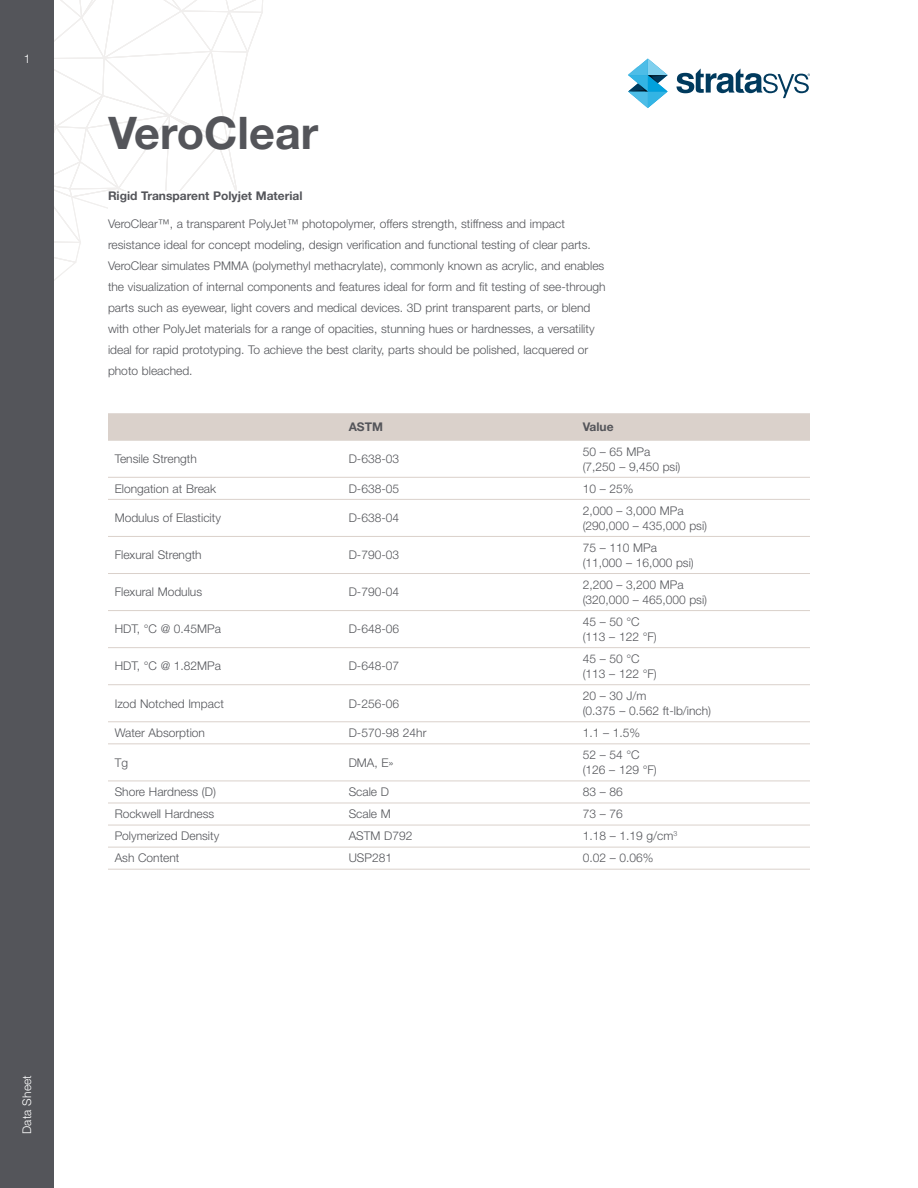
<style>
.page{position:relative;width:918px;height:1188px;background:#fff}
.page>*{position:absolute;margin:0;border:0;box-sizing:border-box;transform-origin:0 0}
.Page_Title{font:700 45px "Helvetica Neue LT Std";color:#54555a}
.Para{font:300 12px/21px "Helvetica Neue LT Std";color:#54555a}
.TBL_-_Body{font:300 12px/15px "Helvetica Neue LT Std";color:#54555a}
.Para-2{font:700 12px "Helvetica Neue LT Std";color:#54555a}
.t1{font:300 12px "Helvetica Neue LT Std";letter-spacing:.015em;color:#fff}
.TBL_-_Header{font:700 12px "Helvetica Neue LT Std";color:#54555a}
</style>
<div class="page">
<svg style="left:54px;top:0;width:209px;height:281px"></svg>
<div style="left:0;top:0;width:54px;height:1188px;background:#54555a"></div>
<svg style="left:628px;top:59px;width:40px;height:49px"></svg>
<svg style="left:676px;top:68px;width:134px;height:30px"></svg>
<div style="left:108px;top:192px;width:504px;height:183px;background:#fff"></div>
<div style="left:108px;top:413px;width:702px;height:27px;background:#dad1cb"></div>
<svg style="left:108px;top:476px;width:702px;height:393px"></svg>
<hr style="left:108px;top:477px;width:234px;height:1px;background:#dad1cb">
<hr style="left:342px;top:477px;width:234px;height:1px;background:#dad1cb">
<hr style="left:576px;top:477px;width:234px;height:1px;background:#dad1cb">
<hr style="left:108px;top:499px;width:234px;height:1px;background:#dad1cb">
<hr style="left:342px;top:499px;width:234px;height:1px;background:#dad1cb">
<hr style="left:576px;top:499px;width:234px;height:1px;background:#dad1cb">
<hr style="left:108px;top:536px;width:234px;height:1px;background:#dad1cb">
<hr style="left:342px;top:536px;width:234px;height:1px;background:#dad1cb">
<hr style="left:576px;top:536px;width:234px;height:1px;background:#dad1cb">
<hr style="left:108px;top:573px;width:234px;height:1px;background:#dad1cb">
<hr style="left:342px;top:573px;width:234px;height:1px;background:#dad1cb">
<hr style="left:576px;top:573px;width:234px;height:1px;background:#dad1cb">
<hr style="left:108px;top:610px;width:234px;height:1px;background:#dad1cb">
<hr style="left:342px;top:610px;width:234px;height:1px;background:#dad1cb">
<hr style="left:576px;top:610px;width:234px;height:1px;background:#dad1cb">
<hr style="left:108px;top:647px;width:234px;height:1px;background:#dad1cb">
<hr style="left:342px;top:647px;width:234px;height:1px;background:#dad1cb">
<hr style="left:576px;top:647px;width:234px;height:1px;background:#dad1cb">
<hr style="left:108px;top:684px;width:234px;height:1px;background:#dad1cb">
<hr style="left:342px;top:684px;width:234px;height:1px;background:#dad1cb">
<hr style="left:576px;top:684px;width:234px;height:1px;background:#dad1cb">
<hr style="left:108px;top:721px;width:234px;height:1px;background:#dad1cb">
<hr style="left:342px;top:721px;width:234px;height:1px;background:#dad1cb">
<hr style="left:576px;top:721px;width:234px;height:1px;background:#dad1cb">
<hr style="left:108px;top:743px;width:234px;height:1px;background:#dad1cb">
<hr style="left:342px;top:743px;width:234px;height:1px;background:#dad1cb">
<hr style="left:576px;top:743px;width:234px;height:1px;background:#dad1cb">
<hr style="left:108px;top:781px;width:234px;height:1px;background:#dad1cb">
<hr style="left:342px;top:781px;width:234px;height:1px;background:#dad1cb">
<hr style="left:576px;top:781px;width:234px;height:1px;background:#dad1cb">
<hr style="left:108px;top:803px;width:234px;height:1px;background:#dad1cb">
<hr style="left:342px;top:803px;width:234px;height:1px;background:#dad1cb">
<hr style="left:576px;top:803px;width:234px;height:1px;background:#dad1cb">
<hr style="left:108px;top:825px;width:234px;height:1px;background:#dad1cb">
<hr style="left:342px;top:825px;width:234px;height:1px;background:#dad1cb">
<hr style="left:576px;top:825px;width:234px;height:1px;background:#dad1cb">
<hr style="left:108px;top:847px;width:234px;height:1px;background:#dad1cb">
<hr style="left:342px;top:847px;width:234px;height:1px;background:#dad1cb">
<hr style="left:576px;top:847px;width:234px;height:1px;background:#dad1cb">
<hr style="left:108px;top:440px;width:234px;height:1px;background:#dad1cb">
<hr style="left:342px;top:440px;width:234px;height:1px;background:#dad1cb">
<hr style="left:576px;top:440px;width:234px;height:1px;background:#dad1cb">
<hr style="left:108px;top:869px;width:234px;height:1px;background:#dad1cb">
<hr style="left:342px;top:869px;width:234px;height:1px;background:#dad1cb">
<hr style="left:576px;top:869px;width:234px;height:1px;background:#dad1cb">
<p class="t1" style="left:24px;top:51px;width:8px">1</p>
<p class="Page_Title" style="left:108px;top:105px;width:212px">VeroClear</p>
<p class="Para-2" style="left:108px;top:188px;width:196px">Rigid Transparent Polyjet Material</p>
<p class="Para" style="left:108px;top:213px;width:499px">VeroClear™, a transparent PolyJet™ photopolymer, offers strength, stiffness and impact resistance ideal for concept modeling, design verification and functional testing of clear parts.<br>VeroClear simulates PMMA (polymethyl methacrylate), commonly known as acrylic, and enables the visualization of internal components and features ideal for form and fit testing of see-through parts such as eyewear, light covers and medical devices. 3D print transparent parts, or blend with other PolyJet materials for a range of opacities, stunning hues or hardnesses, a versatility ideal for rapid prototyping. To achieve the best clarity, parts should be polished, lacquered or photo bleached.</p>
<p class="TBL_-_Header" style="left:349px;top:419px;width:36px">ASTM</p>
<p class="TBL_-_Header" style="left:583px;top:419px;width:32px">Value</p>
<p class="TBL_-_Body" style="left:115px;top:451px;width:84px">Tensile Strength</p>
<p class="TBL_-_Body" style="left:349px;top:451px;width:52px">D-638-03</p>
<p class="TBL_-_Body" style="left:583px;top:444px;width:99px">50 – 65 MPa (7,250 – 9,450 psi)</p>
<p class="TBL_-_Body" style="left:115px;top:481px;width:103px">Elongation at Break</p>
<p class="TBL_-_Body" style="left:349px;top:481px;width:52px">D-638-05</p>
<p class="TBL_-_Body" style="left:583px;top:481px;width:52px">10 – 25%</p>
<p class="TBL_-_Body" style="left:115px;top:510px;width:108px">Modulus of Elasticity</p>
<p class="TBL_-_Body" style="left:349px;top:510px;width:52px">D-638-04</p>
<p class="TBL_-_Body" style="left:583px;top:503px;width:126px">2,000 – 3,000 MPa (290,000 – 435,000 psi)</p>
<p class="TBL_-_Body" style="left:115px;top:547px;width:89px">Flexural Strength</p>
<p class="TBL_-_Body" style="left:349px;top:547px;width:52px">D-790-03</p>
<p class="TBL_-_Body" style="left:583px;top:540px;width:113px">75 – 110 MPa (11,000 – 16,000 psi)</p>
<p class="TBL_-_Body" style="left:115px;top:584px;width:89px">Flexural Modulus</p>
<p class="TBL_-_Body" style="left:349px;top:584px;width:52px">D-790-04</p>
<p class="TBL_-_Body" style="left:583px;top:577px;width:126px">2,200 – 3,200 MPa (320,000 – 465,000 psi)</p>
<p class="TBL_-_Body" style="left:115px;top:621px;width:108px">HDT, °C @ 0.45MPa</p>
<p class="TBL_-_Body" style="left:349px;top:621px;width:52px">D-648-06</p>
<p class="TBL_-_Body" style="left:583px;top:614px;width:76px">45 – 50 °C (113 – 122 °F)</p>
<p class="TBL_-_Body" style="left:115px;top:658px;width:108px">HDT, °C @ 1.82MPa</p>
<p class="TBL_-_Body" style="left:349px;top:658px;width:52px">D-648-07</p>
<p class="TBL_-_Body" style="left:583px;top:651px;width:76px">45 – 50 °C (113 – 122 °F)</p>
<p class="TBL_-_Body" style="left:115px;top:696px;width:111px">Izod Notched Impact</p>
<p class="TBL_-_Body" style="left:349px;top:696px;width:52px">D-256-06</p>
<p class="TBL_-_Body" style="left:583px;top:688px;width:130px">20 – 30 J/m<br>(0.375 – 0.562 ft-lb/inch)</p>
<p class="TBL_-_Body" style="left:115px;top:725px;width:92px">Water Absorption</p>
<p class="TBL_-_Body" style="left:349px;top:725px;width:79px">D-570-98 24hr</p>
<p class="TBL_-_Body" style="left:583px;top:725px;width:59px">1.1 – 1.5%</p>
<p class="TBL_-_Body" style="left:115px;top:755px;width:15px">Tg</p>
<p class="TBL_-_Body" style="left:349px;top:755px;width:47px">DMA, E»</p>
<p class="TBL_-_Body" style="left:583px;top:747px;width:76px">52 – 54 °C (126 – 129 °F)</p>
<p class="TBL_-_Body" style="left:115px;top:784px;width:103px">Shore Hardness (D)</p>
<p class="TBL_-_Body" style="left:349px;top:784px;width:42px">Scale D</p>
<p class="TBL_-_Body" style="left:583px;top:784px;width:42px">83 – 86</p>
<p class="TBL_-_Body" style="left:115px;top:806px;width:101px">Rockwell Hardness</p>
<p class="TBL_-_Body" style="left:349px;top:806px;width:44px">Scale M</p>
<p class="TBL_-_Body" style="left:583px;top:806px;width:42px">73 – 76</p>
<p class="TBL_-_Body" style="left:115px;top:828px;width:106px">Polymerized Density</p>
<p class="TBL_-_Body" style="left:349px;top:828px;width:65px">ASTM D792</p>
<p class="TBL_-_Body" style="left:583px;top:828px;width:96px">1.18 – 1.19 g/cm<sup>3</sup></p>
<p class="TBL_-_Body" style="left:115px;top:850px;width:66px">Ash Content</p>
<p class="TBL_-_Body" style="left:349px;top:850px;width:45px">USP281</p>
<p class="TBL_-_Body" style="left:583px;top:850px;width:72px">0.02 – 0.06%</p>
<p class="t1" style="left:20px;top:1134px;width:61px;rotate:-90deg">Data Sheet</p>
</div>
